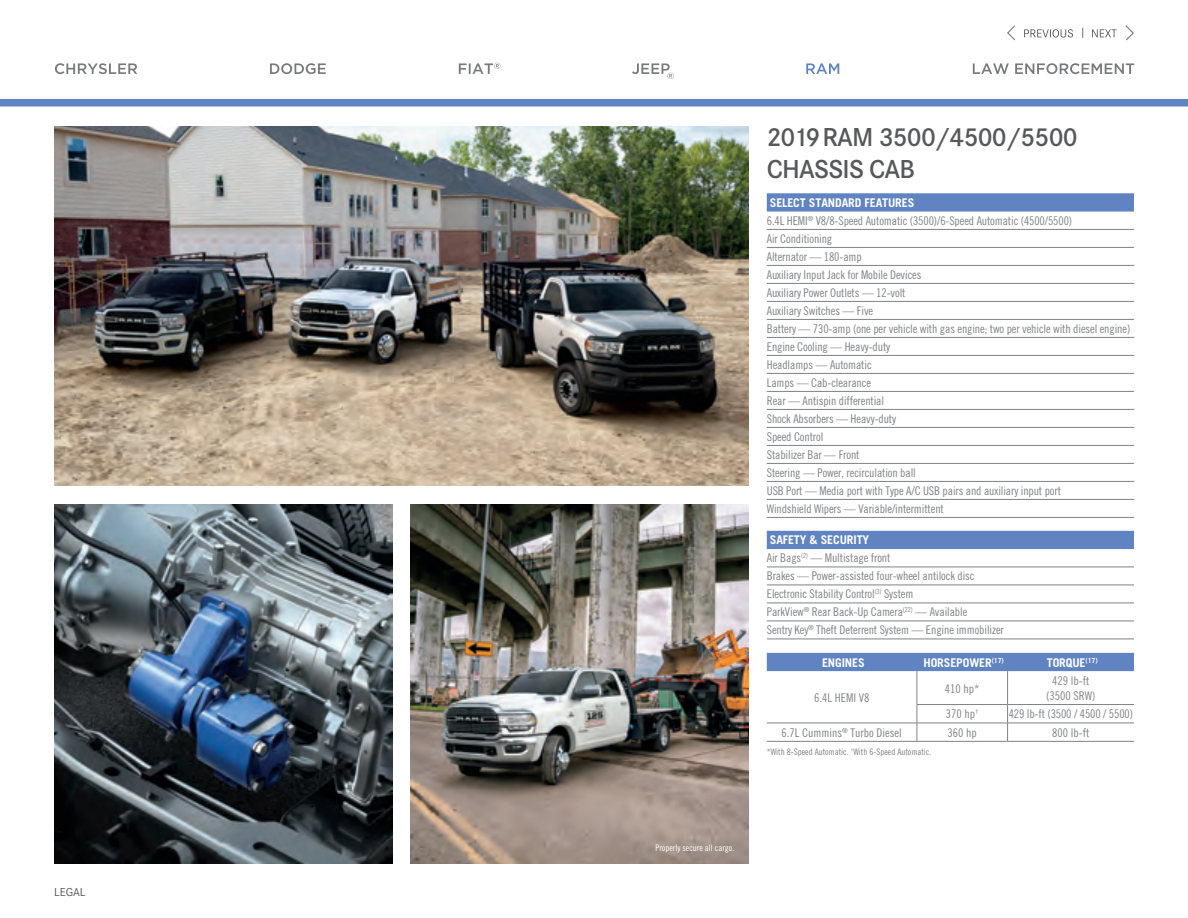
<style>
.page{position:relative;width:1188px;height:918px;background:#fff}
.page>*{position:absolute;margin:0;border:0;box-sizing:border-box;transform-origin:0 0}
.t1{font:600 27px/32.2px "Corporate S";letter-spacing:-.03em;color:#57585a}
.t2{font:12px/18px "Trade Gothic Cond Eighteen";letter-spacing:-.01em;color:#808285}
.t3{font:700 12px "Trade Gothic";letter-spacing:-.01em;color:#fff}
.t4{font:12px "Corporate S";color:#57585a}
.t5{font:9px "Trade Gothic Cond Eighteen";color:#808285}
.t6{font:9px "Trade Gothic Cond Eighteen";color:#fff}
</style>
<div class="page">
<img style="left:411px;top:504px;width:338px;height:360px">
<img style="left:54px;top:504px;width:338px;height:360px">
<img style="left:54px;top:126px;width:695px;height:360px">
<svg style="left:1007px;top:25px;width:8px;height:16px"></svg>
<svg style="left:1125px;top:25px;width:9px;height:16px"></svg>
<div style="left:0;top:99px;width:1188px;height:7px;background:#6083c2"></div>
<div style="left:767px;top:193px;width:367px;height:19px;background:#6083c2"></div>
<hr style="left:767px;top:229px;width:367px;height:1px;background:#808285">
<hr style="left:767px;top:247px;width:367px;height:1px;background:#808285">
<hr style="left:767px;top:265px;width:367px;height:1px;background:#808285">
<hr style="left:767px;top:283px;width:367px;height:1px;background:#808285">
<hr style="left:767px;top:301px;width:367px;height:1px;background:#808285">
<hr style="left:767px;top:319px;width:367px;height:1px;background:#808285">
<hr style="left:767px;top:337px;width:367px;height:1px;background:#808285">
<hr style="left:767px;top:355px;width:367px;height:1px;background:#808285">
<hr style="left:767px;top:373px;width:367px;height:1px;background:#808285">
<hr style="left:767px;top:391px;width:367px;height:1px;background:#808285">
<hr style="left:767px;top:409px;width:367px;height:1px;background:#808285">
<hr style="left:767px;top:427px;width:367px;height:1px;background:#808285">
<hr style="left:767px;top:445px;width:367px;height:1px;background:#808285">
<hr style="left:767px;top:463px;width:367px;height:1px;background:#808285">
<hr style="left:767px;top:481px;width:367px;height:1px;background:#808285">
<hr style="left:767px;top:499px;width:367px;height:1px;background:#808285">
<hr style="left:767px;top:517px;width:367px;height:1px;background:#808285">
<div style="left:767px;top:531px;width:367px;height:18px;background:#6083c2"></div>
<hr style="left:767px;top:567px;width:367px;height:1px;background:#808285">
<hr style="left:767px;top:585px;width:367px;height:1px;background:#808285">
<hr style="left:767px;top:603px;width:367px;height:1px;background:#808285">
<hr style="left:767px;top:621px;width:367px;height:1px;background:#808285">
<hr style="left:767px;top:639px;width:367px;height:1px;background:#808285">
<div style="left:767px;top:653px;width:367px;height:18px;background:#6083c2"></div>
<hr style="left:917px;top:671px;width:1px;height:33px;background:#808285">
<hr style="left:1007px;top:671px;width:1px;height:33px;background:#808285">
<hr style="left:917px;top:704px;width:91px;height:1px;background:#808285">
<hr style="left:1008px;top:704px;width:126px;height:1px;background:#808285">
<hr style="left:767px;top:723px;width:150px;height:1px;background:#808285">
<hr style="left:917px;top:723px;width:91px;height:1px;background:#808285">
<svg style="left:917px;top:705px;width:1px;height:36px"></svg>
<hr style="left:1008px;top:723px;width:126px;height:1px;background:#808285">
<svg style="left:1007px;top:705px;width:1px;height:36px"></svg>
<hr style="left:767px;top:741px;width:150px;height:1px;background:#808285">
<hr style="left:917px;top:741px;width:91px;height:1px;background:#808285">
<hr style="left:1008px;top:741px;width:126px;height:1px;background:#808285">
<svg style="left:973px;top:63px;width:161px;height:11px"></svg>
<svg style="left:632px;top:63px;width:42px;height:16px"></svg>
<svg style="left:459px;top:63px;width:41px;height:11px"></svg>
<svg style="left:270px;top:63px;width:56px;height:11px"></svg>
<svg style="left:55px;top:63px;width:82px;height:11px"></svg>
<svg style="left:1092px;top:29px;width:25px;height:8px"></svg>
<svg style="left:1024px;top:29px;width:49px;height:9px"></svg>
<svg style="left:806px;top:63px;width:33px;height:11px"></svg>
<p class="t4" style="left:54px;top:885px;width:33px">LEGAL</p>
<h1 class="t1" style="left:767px;top:121px;width:312px">2019 RAM 3500/4500/5500<br>CHASSIS CAB</h1>
<p class="t3" style="left:770px;top:195px;width:146px">SELECT STANDARD FEATURES</p>
<p class="t2" style="left:767px;top:211px;width:365px">6.4L HEMI<sup>®</sup> V8/8-Speed Automatic (3500)/6-Speed Automatic (4500/5500)<br>Air Conditioning<br>Alternator — 180-amp<br>Auxiliary Input Jack for Mobile Devices<br>Auxiliary Power Outlets — 12-volt<br>Auxiliary Switches — Five<br>Battery — 730-amp (one per vehicle with gas engine; two per vehicle with diesel engine)<br>Engine Cooling — Heavy-duty<br>Headlamps — Automatic<br>Lamps — Cab-clearance<br>Rear — Antispin differential<br>Shock Absorbers — Heavy-duty<br>Speed Control<br>Stabilizer Bar — Front<br>Steering — Power, recirculation ball<br>USB Port — Media port with Type A/C USB pairs and auxiliary input port<br>Windshield Wipers — Variable/intermittent</p>
<p class="t3" style="left:770px;top:533px;width:101px">SAFETY &amp; SECURITY</p>
<p class="t2" style="left:767px;top:549px;width:239px">Air Bags<sup>(2)</sup> — Multistage front<br>Brakes — Power-assisted four-wheel antilock disc Electronic Stability Control<sup>(3)</sup> System<br>ParkView<sup>®</sup> Rear Back-Up Camera<sup>(22)</sup> — Available<br>Sentry Key<sup>®</sup> Theft Deterrent System — Engine immobilizer</p>
<p class="t3" style="left:822px;top:655px;width:44px">ENGINES</p>
<p class="t3" style="left:924px;top:655px;width:82px">HORSEPOWER<sup>(17)</sup></p>
<p class="t3" style="left:1047px;top:655px;width:52px">TORQUE<sup>(17)</sup></p>
<p class="t2" style="left:814px;top:688px;width:57px">6.4L HEMI V8</p>
<p class="t2" style="left:945px;top:679px;width:36px">410 hp*</p>
<p class="t2" style="left:1046px;top:673px;width:51px;line-height:15px;text-align:center">429 lb-ft (3500 SRW)</p>
<p class="t2" style="left:946px;top:705px;width:34px">370 hp<sup>†</sup></p>
<p class="t2" style="left:1009px;top:705px;width:126px">429 lb-ft (3500 / 4500 / 5500)</p>
<p class="t2" style="left:782px;top:723px;width:122px">6.7L Cummins<sup>®</sup> Turbo Diesel</p>
<p class="t2" style="left:948px;top:723px;width:31px">360 hp</p>
<p class="t2" style="left:1052px;top:723px;width:39px">800 lb-ft</p>
<p class="t5" style="left:767px;top:747px;width:166px">*With 8-Speed Automatic. <sup>†</sup>With 6-Speed Automatic.</p>
<p class="t6" style="left:655px;top:842px;width:80px">Properly secure all cargo.</p>
</div>
